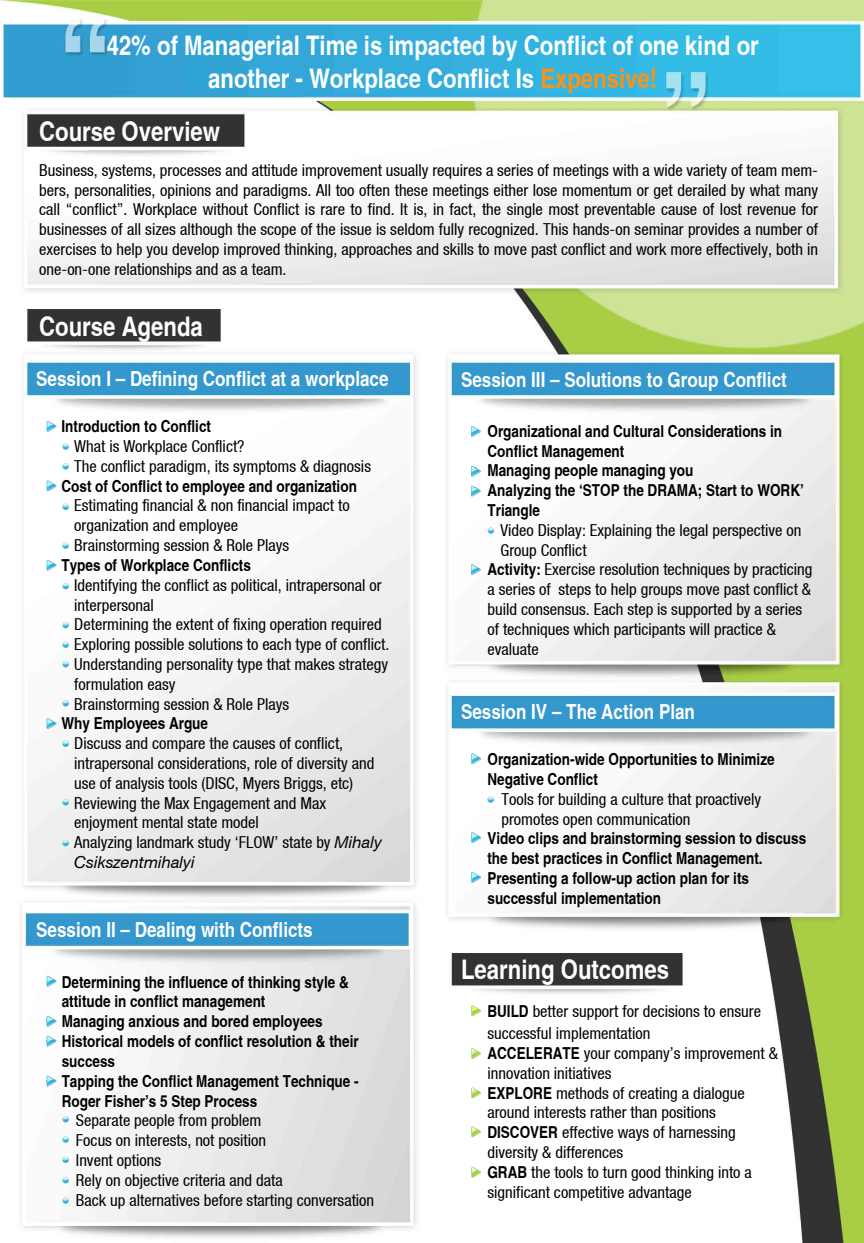
<style>
.page{position:relative;width:864px;height:1243px;background:#fff}
.page>*{position:absolute;margin:0;border:0;box-sizing:border-box;transform-origin:0 0}
.t1{font:700 condensed 27px/32.4px "Helvetica";color:#fff;text-align:center}
.t2{font:700 condensed 20.85px "Helvetica";color:#fff}
.t3{font:condensed 16.5px/19.8px "Helvetica 57";color:#000}
.t4{font:700 condensed 16.5px/19.8px "Helvetica";color:#000}
.t5{font:italic 16.5px "Helvetica 56";color:#000}
.s1{color:#f7931e}
.s2{font-family:"Helvetica 57";font-weight:400}
.s3{font-family:"Helvetica 56";font-style:italic;font-stretch:normal}
.s4{font-family:"Helvetica";font-weight:700}
</style>
<div class="page">
<img style="left:0;top:1px;width:864px;height:1242px">
<svg style="left:471px;top:1005px;width:10px;height:11px"></svg>
<svg style="left:471px;top:1048px;width:10px;height:11px"></svg>
<svg style="left:471px;top:1087px;width:10px;height:11px"></svg>
<svg style="left:471px;top:1126px;width:10px;height:11px"></svg>
<svg style="left:471px;top:1166px;width:10px;height:11px"></svg>
<svg style="left:47px;top:421px;width:10px;height:11px"></svg>
<svg style="left:471px;top:485px;width:10px;height:11px"></svg>
<svg style="left:471px;top:564px;width:10px;height:11px"></svg>
<svg style="left:471px;top:466px;width:10px;height:10px"></svg>
<svg style="left:471px;top:426px;width:10px;height:11px"></svg>
<svg style="left:47px;top:480px;width:10px;height:11px"></svg>
<svg style="left:47px;top:560px;width:10px;height:10px"></svg>
<svg style="left:47px;top:718px;width:10px;height:11px"></svg>
<svg style="left:47px;top:1016px;width:10px;height:10px"></svg>
<svg style="left:47px;top:975px;width:10px;height:11px"></svg>
<svg style="left:471px;top:832px;width:10px;height:11px"></svg>
<svg style="left:471px;top:753px;width:10px;height:11px"></svg>
<svg style="left:471px;top:872px;width:10px;height:10px"></svg>
<svg style="left:47px;top:1035px;width:10px;height:11px"></svg>
<svg style="left:47px;top:1075px;width:10px;height:11px"></svg>
<svg style="left:62px;top:443px;width:7px;height:7px"></svg>
<svg style="left:62px;top:463px;width:7px;height:6px"></svg>
<svg style="left:62px;top:504px;width:7px;height:6px"></svg>
<svg style="left:62px;top:542px;width:7px;height:7px"></svg>
<svg style="left:62px;top:583px;width:7px;height:6px"></svg>
<svg style="left:62px;top:622px;width:7px;height:6px"></svg>
<svg style="left:62px;top:641px;width:7px;height:7px"></svg>
<svg style="left:62px;top:661px;width:7px;height:6px"></svg>
<svg style="left:62px;top:700px;width:7px;height:6px"></svg>
<svg style="left:62px;top:740px;width:7px;height:7px"></svg>
<svg style="left:62px;top:799px;width:7px;height:6px"></svg>
<svg style="left:62px;top:840px;width:7px;height:6px"></svg>
<svg style="left:488px;top:527px;width:6px;height:7px"></svg>
<svg style="left:488px;top:796px;width:6px;height:6px"></svg>
<svg style="left:62px;top:1116px;width:7px;height:6px"></svg>
<svg style="left:62px;top:1136px;width:7px;height:6px"></svg>
<svg style="left:62px;top:1156px;width:7px;height:7px"></svg>
<svg style="left:62px;top:1177px;width:7px;height:6px"></svg>
<svg style="left:62px;top:1197px;width:7px;height:6px"></svg>
<h1 class="t1" style="left:107px;top:29px;width:654px">42% of Managerial Time is impacted by Conflict of one kind or another - Workplace Conflict Is <span class="s1">Expensive!</span></h1>
<h1 class="t1" style="left:39px;top:115px;width:182px">Course Overview</h1>
<p class="t3" style="left:39px;top:160px;width:780px;text-align:justify">Business, systems, processes and attitude improvement usually requires a series of meetings with a wide variety of team mem&shy;bers, personalities, opinions and paradigms. All too often these meetings either lose momentum or get derailed by what many call “conflict”. Workplace without Conflict is rare to find. It is, in fact, the single most preventable cause of lost revenue for businesses of all sizes although the scope of the issue is seldom fully recognized. This hands-on seminar provides a number of exercises to help you develop improved thinking, approaches and skills to move past conflict and work more effectively, both in one-on-one relationships and as a team.</p>
<h1 class="t1" style="left:39px;top:309px;width:165px">Course Agenda</h1>
<p class="t2" style="left:36px;top:365px;width:354px">Session I – Defining Conflict at a workplace</p>
<p class="t4" style="left:47px;top:416px;width:166px"><span class="s2">•</span> Introduction to Conflict</p>
<p class="t3" style="left:74px;top:436px;width:298px">What is Workplace Conflict?<br>The conflict paradigm, its symptoms &amp; diagnosis</p>
<p class="t4" style="left:47px;top:476px;width:312px"><span class="s2">•</span> Cost of Conflict to employee and organization</p>
<p class="t3" style="left:74px;top:495px;width:277px">Estimating financial &amp; non financial impact to organization and employee<br>Brainstorming session &amp; Role Plays</p>
<p class="t4" style="left:47px;top:555px;width:206px"><span class="s2">•</span> Types of Workplace Conflicts</p>
<p class="t3" style="left:74px;top:575px;width:317px">Identifying the conflict as political, intrapersonal or interpersonal<br>Determining the extent of fixing operation required Exploring possible solutions to each type of conflict.<br>Understanding personality type that makes strategy formulation easy<br>Brainstorming session &amp; Role Plays</p>
<p class="t4" style="left:47px;top:713px;width:163px"><span class="s2">•</span> Why Employees Argue</p>
<p class="t3" style="left:74px;top:733px;width:309px">Discuss and compare the causes of conflict, intrapersonal considerations, role of diversity and use of analysis tools (DISC, Myers Briggs, etc)<br>Reviewing the Max Engagement and Max enjoyment mental state model<br>Analyzing landmark study ‘FLOW’ state by <span class="s3">Mihaly</span></p>
<p class="t5" style="left:74px;top:852px;width:122px">Csikszentmihalyi</p>
<p class="t2" style="left:36px;top:916px;width:278px">Session II – Dealing with Conflicts</p>
<p class="t4" style="left:62px;top:971px;width:289px">Determining the influence of thinking style &amp; attitude in conflict management</p>
<p class="t4" style="left:47px;top:1011px;width:277px">• Managing anxious and bored employees</p>
<p class="t4" style="left:62px;top:1031px;width:298px;text-indent:-15px">• Historical models of conflict resolution &amp; their success</p>
<p class="t4" style="left:62px;top:1070px;width:298px;text-indent:-15px">• Tapping the Conflict Management Technique -<br>Roger Fisher’s 5 Step Process</p>
<p class="t3" style="left:76px;top:1110px;width:300px">Separate people from problem<br>Focus on interests, not position<br>Invent options<br>Rely on objective criteria and data<br>Back up alternatives before starting conversation</p>
<p class="t2" style="left:461px;top:366px;width:327px">Session III – Solutions to Group Conflict</p>
<p class="t4" style="left:487px;top:421px;width:296px;text-indent:-15px">• Organizational and Cultural Considerations in<br>Conflict Management</p>
<p class="t4" style="left:472px;top:460px;width:223px">• Managing people managing you</p>
<p class="t4" style="left:487px;top:480px;width:318px;text-indent:-15px">• Analyzing the ‘STOP the DRAMA; Start to WORK’<br>Triangle</p>
<p class="t3" style="left:500px;top:520px;width:303px">Video Display: Explaining the legal perspective on</p>
<p class="t3" style="left:500px;top:540px;width:88px">Group Conflict</p>
<p class="t3" style="left:487px;top:559px;width:326px"><span class="s4">Activity:</span> Exercise resolution techniques by practicing</p>
<p class="t3" style="left:487px;top:579px;width:325px">a series of steps to help groups move past conflict &amp;</p>
<p class="t3" style="left:487px;top:599px;width:316px">build consensus. Each step is supported by a series</p>
<p class="t3" style="left:487px;top:619px;width:290px">of techniques which participants will practice &amp;</p>
<p class="t3" style="left:487px;top:639px;width:53px">evaluate</p>
<p class="t2" style="left:461px;top:699px;width:235px">Session IV – The Action Plan</p>
<p class="t4" style="left:487px;top:749px;width:289px">Organization-wide Opportunities to Minimize<br>Negative Conflict</p>
<p class="t3" style="left:501px;top:789px;width:261px">Tools for building a culture that proactively promotes open communication</p>
<p class="t4" style="left:487px;top:828px;width:320px">Video clips and brainstorming session to discuss the best practices in Conflict Management.<br>Presenting a follow-up action plan for its successful implementation</p>
<h1 class="t1" style="left:461px;top:953px;width:209px">Learning Outcomes</h1>
<p class="t3" style="left:487px;top:999px;width:275px;line-height:22.5px"><span class="s4">BUILD</span> better support for decisions to ensure successful implementation</p>
<p class="t3" style="left:487px;top:1043px;width:292px"><span class="s4">ACCELERATE</span> your company’s improvement &amp; innovation initiatives<br><span class="s4">EXPLORE</span> methods of creating a dialogue around interests rather than positions <span class="s4">DISCOVER</span> effective ways of harnessing diversity &amp; differences<br><span class="s4">GRAB</span> the tools to turn good thinking into a significant competitive advantage</p>
</div>
